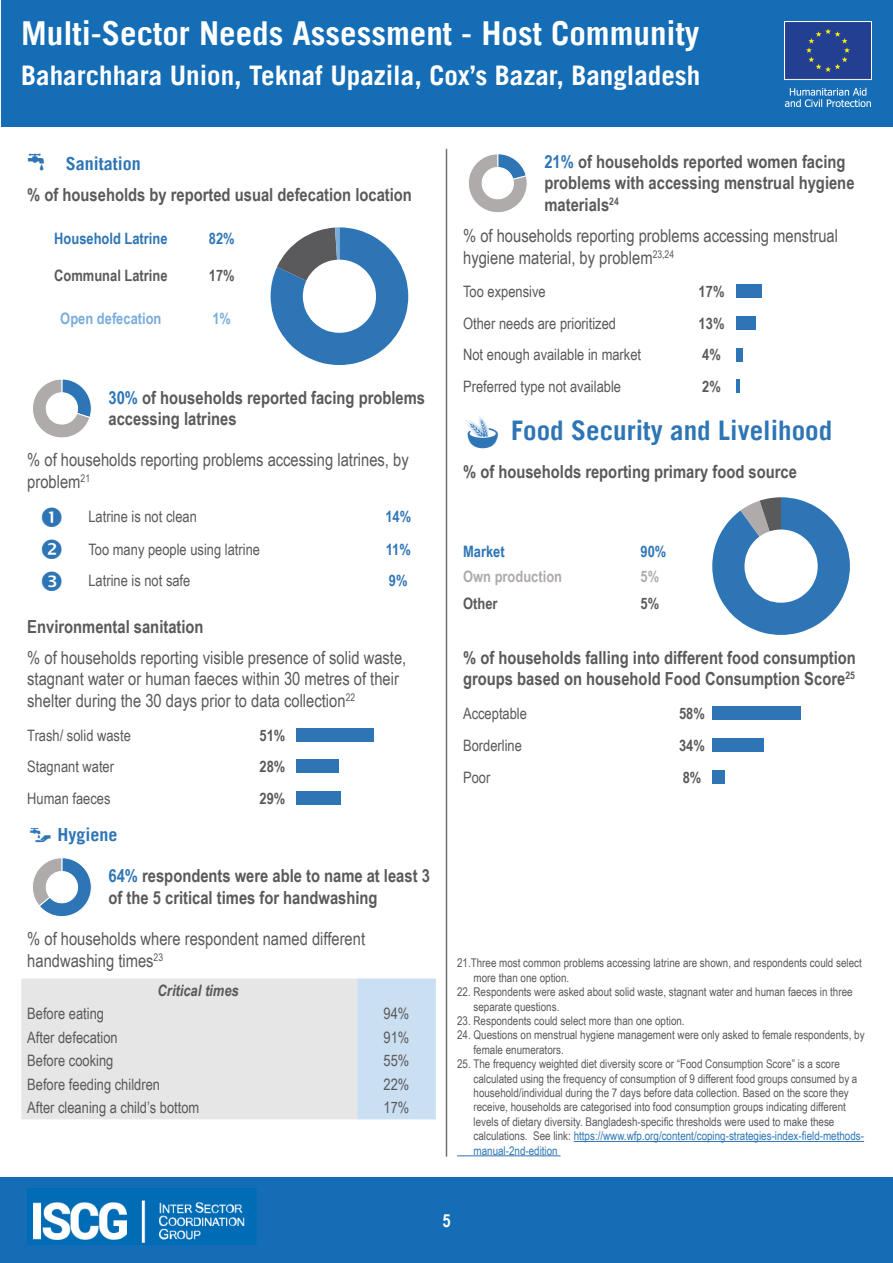
<style>
.page{position:relative;width:893px;height:1263px;background:#fff}
.page>*{position:absolute;margin:0;border:0;box-sizing:border-box;transform-origin:0 0}
.t1{font:203.55px "Chartwell Bars Vertical";color:#2e75b6;scale:.85 1}
.t2{font:193.05px "Chartwell Pies";color:#2e75b6}
.t3{font:82.5px "Chartwell Pies";color:#2e75b6}
.t4{font:700 33px "Trade Gothic LT";color:#fff}
.t5{font:700 27px "Trade Gothic LT";color:#fff}
.t6{font:700 27px "Trade Gothic LT";color:#2e75b6}
.t7{font:700 18px/21.6px "Arial Narrow";color:#5a595b}
.t8{font:18px/21.6px "Arial Narrow";color:#5a595b}
.t9{font:700 18px "Trade Gothic LT";color:#2e75b6}
.t10{font:700 18px "Arial Narrow";color:#fff}
.t11{font:15.75px "Arial Narrow";color:#5a595b}
.t12{font:700 15.75px "Arial Narrow";color:#5a595b}
.t13{font:700 15.75px "Arial Narrow";color:#2e75b6}
.t14{font:700 15.75px "Arial Narrow";color:#7aaddc}
.t15{font:700 15.75px "Arial Narrow";color:#afabab}
.t16{font:italic 700 15.75px "Arial Narrow";color:#5a595b}
.t17{font:12px "Arial Narrow";color:#5a595b}
.t18{font:12px "Arial Narrow";color:#2e75b6}
.s1{color:#5a595b}
.s2{color:#7aaddc}
.s3{color:#fff}
.s4{color:#afabab}
.s5{color:#2e75b6}
</style>
<div class="page">
<div style="left:1px;top:1px;width:891px;height:126px;background:#146db5"></div>
<div style="left:0;top:1178px;width:893px;height:85px;background:#146db5"></div>
<hr style="left:446px;top:149px;width:1px;height:1008px;background:#747072">
<img style="left:27px;top:1188px;width:229px;height:57px">
<img style="left:784px;top:21px;width:88px;height:85px">
<div style="left:21px;top:978px;width:336px;height:141px;background:#e7e6e6"></div>
<div style="left:357px;top:978px;width:79px;height:141px;background:#cadff2"></div>
<hr style="left:574px;top:1141px;width:290px;height:1px;background:#2e75b6">
<hr style="left:457px;top:1155px;width:103px;height:1px;background:#2e75b6">
<p class="t4" style="left:21px;top:13px;width:680px">Multi-Sector Needs Assessment - Host Community</p>
<p class="t5" style="left:21px;top:59px;width:681px">Baharchhara Union, Teknaf Upazila, Cox’s Bazar, Bangladesh</p>
<p class="t9" style="left:66px;top:153px;width:77px">Sanitation</p>
<p class="t7" style="left:27px;top:183px;width:386px">% of households by reported usual defecation location</p>
<p class="t13" style="left:54px;top:226px;width:115px">Household Latrine</p>
<p class="t13" style="left:209px;top:226px;width:27px">82%</p>
<p class="t2" style="left:261px;top:178px;width:299px">+82<span class="s1">+7</span><span class="s2">1</span><span class="s3">A</span></p>
<p class="t12" style="left:54px;top:264px;width:115px">Communal Latrine</p>
<p class="t12" style="left:209px;top:264px;width:27px">17%</p>
<p class="t14" style="left:60px;top:307px;width:103px">Open defecation</p>
<p class="t14" style="left:212px;top:307px;width:20px">1%</p>
<p class="t3" style="left:28px;top:358px;width:132px">30<span class="s4">70</span><span class="s3">A</span></p>
<p class="t7" style="left:109px;top:386px;width:318px"><span class="s5">30%</span> of households reported facing problems accessing latrines</p>
<p class="t8" style="left:27px;top:448px;width:383px">% of households reporting problems accessing latrines, by problem<sup>21</sup></p>
<p class="t11" style="left:88px;top:505px;width:110px">Latrine is not clean</p>
<p class="t13" style="left:385px;top:504px;width:27px">14%</p>
<p class="t11" style="left:88px;top:538px;width:173px">Too many people using latrine</p>
<p class="t13" style="left:386px;top:537px;width:27px">11%</p>
<p class="t11" style="left:88px;top:569px;width:103px">Latrine is not safe</p>
<p class="t13" style="left:389px;top:569px;width:20px">9%</p>
<p class="t7" style="left:27px;top:615px;width:178px">Environmental sanitation</p>
<p class="t8" style="left:27px;top:646px;width:381px">% of households reporting visible presence of solid waste, stagnant water or human faeces within 30 metres of their shelter during the 30 days prior to data collection<sup>22</sup></p>
<p class="t11" style="left:27px;top:723px;width:105px">Trash/ solid waste</p>
<p class="t12" style="left:260px;top:723px;width:27px">51%</p>
<p class="t1" style="left:491px;top:719px;width:113px;rotate:90deg">512829</p>
<p class="t11" style="left:27px;top:755px;width:88px">Stagnant water</p>
<p class="t12" style="left:260px;top:755px;width:27px">28%</p>
<p class="t11" style="left:27px;top:787px;width:85px">Human faeces</p>
<p class="t12" style="left:260px;top:786px;width:27px">29%</p>
<p class="t9" style="left:58px;top:824px;width:61px">Hygiene</p>
<p class="t3" style="left:28px;top:836px;width:132px">64<span class="s4">36</span><span class="s3">A</span></p>
<p class="t7" style="left:109px;top:864px;width:323px"><span class="s5">64%</span> respondents were able to name at least 3 of the 5 critical times for handwashing</p>
<p class="t8" style="left:27px;top:927px;width:339px">% of households where respondent named different handwashing times<sup>23</sup></p>
<p class="t16" style="left:158px;top:978px;width:83px">Critical times</p>
<p class="t11" style="left:27px;top:1002px;width:78px">Before eating</p>
<p class="t11" style="left:384px;top:1002px;width:27px">94%</p>
<p class="t11" style="left:27px;top:1026px;width:92px">After defecation</p>
<p class="t11" style="left:384px;top:1026px;width:27px">91%</p>
<p class="t11" style="left:27px;top:1049px;width:88px">Before cooking</p>
<p class="t11" style="left:384px;top:1049px;width:27px">55%</p>
<p class="t11" style="left:27px;top:1073px;width:134px">Before feeding children</p>
<p class="t11" style="left:384px;top:1073px;width:27px">22%</p>
<p class="t11" style="left:27px;top:1096px;width:174px">After cleaning a child’s bottom</p>
<p class="t11" style="left:384px;top:1096px;width:27px">17%</p>
<p class="t3" style="left:464px;top:133px;width:132px">21<span class="s4">79</span><span class="s3">A</span></p>
<p class="t7" style="left:544px;top:150px;width:312px"><span class="s5">21%</span> of households reported women facing problems with accessing menstrual hygiene materials<sup>24</sup></p>
<p class="t8" style="left:463px;top:224px;width:376px">% of households reporting problems accessing menstrual hygiene material, by problem<sup>23,24</sup></p>
<p class="t11" style="left:463px;top:280px;width:84px">Too expensive</p>
<p class="t12" style="left:699px;top:280px;width:27px">17%</p>
<p class="t1" style="left:931px;top:276px;width:150px;rotate:90deg">171342</p>
<p class="t11" style="left:463px;top:312px;width:154px">Other needs are prioritized</p>
<p class="t12" style="left:699px;top:311px;width:27px">13%</p>
<p class="t11" style="left:463px;top:343px;width:180px">Not enough available in market</p>
<p class="t12" style="left:702px;top:343px;width:20px">4%</p>
<p class="t11" style="left:463px;top:375px;width:159px">Preferred type not available</p>
<p class="t12" style="left:702px;top:375px;width:20px">2%</p>
<p class="t6" style="left:511px;top:414px;width:323px">Food Security and Livelihood</p>
<p class="t7" style="left:463px;top:460px;width:335px">% of households reporting primary food source</p>
<p class="t2" style="left:703px;top:448px;width:273px">90<span class="s1">5</span><span class="s3">A</span></p>
<p class="t13" style="left:463px;top:540px;width:43px">Market</p>
<p class="t13" style="left:641px;top:540px;width:27px">90%</p>
<p class="t15" style="left:463px;top:564px;width:101px">Own production</p>
<p class="t15" style="left:641px;top:564px;width:20px">5%</p>
<p class="t12" style="left:463px;top:592px;width:36px">Other</p>
<p class="t12" style="left:641px;top:592px;width:20px">5%</p>
<p class="t7" style="left:463px;top:646px;width:394px">% of households falling into different food consumption groups based on household Food Consumption Score<sup>25</sup></p>
<p class="t11" style="left:463px;top:702px;width:65px">Acceptable</p>
<p class="t12" style="left:679px;top:702px;width:27px">58%</p>
<p class="t1" style="left:907px;top:697px;width:114px;rotate:90deg">58348</p>
<p class="t11" style="left:463px;top:734px;width:60px">Borderline</p>
<p class="t12" style="left:679px;top:734px;width:27px">34%</p>
<p class="t11" style="left:463px;top:766px;width:29px">Poor</p>
<p class="t12" style="left:683px;top:765px;width:20px">8%</p>
<p class="t17" style="left:457px;top:954px;width:406px">21.Three most common problems accessing latrine are shown, and respondents could select</p>
<p class="t17" style="left:474px;top:969px;width:97px">more than one option.</p>
<p class="t17" style="left:457px;top:983px;width:397px">22. Respondents were asked about solid waste, stagnant water and human faeces in three</p>
<p class="t17" style="left:474px;top:997px;width:87px">separate questions.</p>
<p class="t17" style="left:457px;top:1012px;width:229px">23. Respondents could select more than one option.</p>
<p class="t17" style="left:457px;top:1026px;width:409px">24. Questions on menstrual hygiene management were only asked to female respondents, by</p>
<p class="t17" style="left:474px;top:1041px;width:92px">female enumerators.</p>
<p class="t17" style="left:457px;top:1055px;width:384px">25. The frequency weighted diet diversity score or “Food Consumption Score” is a score</p>
<p class="t17" style="left:474px;top:1069px;width:385px">calculated using the frequency of consumption of 9 different food groups consumed by a</p>
<p class="t17" style="left:474px;top:1084px;width:377px">household/individual during the 7 days before data collection. Based on the score they</p>
<p class="t17" style="left:474px;top:1098px;width:374px">receive, households are categorised into food consumption groups indicating different</p>
<p class="t17" style="left:474px;top:1113px;width:362px">levels of dietary diversity. Bangladesh-specific thresholds were used to make these</p>
<p class="t18" style="left:474px;top:1127px;width:392px"><span class="s1">calculations. See link:</span> https://www.wfp.org/content/coping-strategies-index-field-methods-</p>
<p class="t18" style="left:474px;top:1141px;width:86px">manual-2nd-edition</p>
<h3 class="t10" style="left:442px;top:1207px;width:10px">5</h3>
</div>
